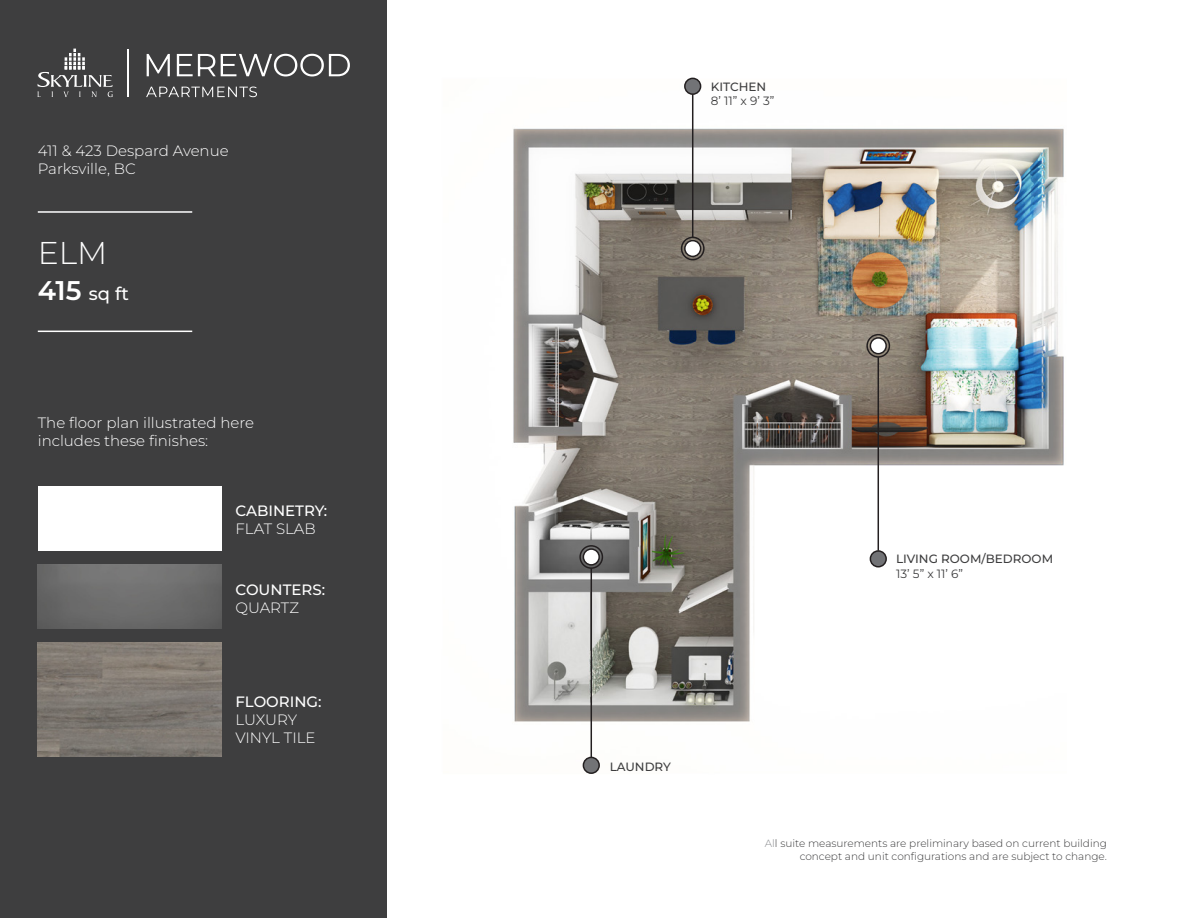
<style>
.page{position:relative;width:1188px;height:918px;background:#fff}
.page>*{position:absolute;margin:0;border:0;box-sizing:border-box;transform-origin:0 0}
.t1{font:300 31.5px "Montserrat";color:#fff}
.t2{font:500 18px "Montserrat";color:#fff}
.t3{font:300 15px/18px "Montserrat";color:#fff}
.t4{font:500 15px "Montserrat";color:#fff}
.t5{font:500 12px "Montserrat";color:#3e3e3f}
.t6{font:12px "Montserrat";color:#3e3e3f}
.t7{font:300 10.5px/12.6px "Montserrat";color:#3e3e3f;text-align:right}
.s1{font-weight:600;font-size:27px}
.s2{color:#8b8d90}
</style>
<div class="page">
<img style="left:513px;top:77px;width:551px;height:697px">
<div style="left:0;top:0;width:386px;height:918px;background:#3e3e3f"></div>
<div style="left:870px;top:338px;width:16px;height:16px;background:#fff;border-radius:50%"></div>
<div style="left:870px;top:337px;width:17px;height:17px;border:2px solid #231f20;border-radius:50%"></div>
<div style="left:870px;top:551px;width:16px;height:16px;background:#727376;border-radius:50%"></div>
<div style="left:870px;top:550px;width:17px;height:18px;border:2px solid #231f20;border-radius:50%"></div>
<div style="left:866px;top:334px;width:24px;height:24px;border:2px solid #231f20;border-radius:50%"></div>
<hr style="left:878px;top:357px;width:1px;height:194px;background:#231f20">
<div style="left:685px;top:241px;width:16px;height:15px;background:#fff;border-radius:50%"></div>
<div style="left:684px;top:240px;width:17px;height:17px;border:2px solid #231f20;border-radius:50%"></div>
<div style="left:685px;top:78px;width:16px;height:16px;background:#727376;border-radius:50%"></div>
<div style="left:684px;top:78px;width:17px;height:17px;border:2px solid #231f20;border-radius:50%"></div>
<div style="left:681px;top:237px;width:24px;height:23px;border:2px solid #231f20;border-radius:50%"></div>
<hr style="left:692px;top:94px;width:1px;height:143px;background:#231f20">
<svg style="left:38px;top:49px;width:75px;height:48px"></svg>
<svg style="left:147px;top:54px;width:23px;height:22px"></svg>
<svg style="left:177px;top:54px;width:173px;height:22px"></svg>
<svg style="left:146px;top:87px;width:111px;height:10px"></svg>
<hr style="left:127px;top:49px;width:1px;height:48px;background:#fff">
<div style="left:583px;top:549px;width:16px;height:16px;background:#fff;border-radius:50%"></div>
<div style="left:583px;top:548px;width:17px;height:18px;border:2px solid #231f20;border-radius:50%"></div>
<div style="left:583px;top:757px;width:16px;height:16px;background:#727376;border-radius:50%"></div>
<div style="left:583px;top:757px;width:17px;height:17px;border:2px solid #231f20;border-radius:50%"></div>
<div style="left:579px;top:545px;width:24px;height:24px;border:2px solid #231f20;border-radius:50%"></div>
<hr style="left:591px;top:568px;width:1px;height:189px;background:#231f20">
<hr style="left:38px;top:211px;width:154px;height:2px;background:#fff">
<hr style="left:38px;top:331px;width:154px;height:1px;background:#fff">
<div style="left:38px;top:486px;width:183px;height:65px;background:#fff"></div>
<img style="left:38px;top:564px;width:183px;height:65px">
<img style="left:38px;top:642px;width:183px;height:115px">
<p class="t3" style="left:38px;top:141px;width:192px">411 &amp; 423 Despard Avenue<br>Parksville, BC</p>
<p class="t1" style="left:38px;top:232px;width:71px">ELM</p>
<p class="t2" style="left:38px;top:282px;width:93px"><span class="s1">415</span> sq ft</p>
<p class="t3" style="left:38px;top:413px;width:218px">The floor plan illustrated here includes these finishes:</p>
<p class="t4" style="left:235px;top:501px;width:93px">CABINETRY:</p>
<p class="t3" style="left:235px;top:520px;width:82px">FLAT SLAB</p>
<p class="t4" style="left:235px;top:579px;width:91px">COUNTERS:</p>
<p class="t3" style="left:235px;top:598px;width:65px">QUARTZ</p>
<p class="t4" style="left:235px;top:692px;width:88px">FLOORING:</p>
<p class="t3" style="left:235px;top:711px;width:63px">LUXURY</p>
<p class="t3" style="left:235px;top:729px;width:82px">VINYL TILE</p>
<p class="t5" style="left:711px;top:78px;width:57px">KITCHEN</p>
<p class="t6" style="left:711px;top:93px;width:65px">8’ 11” x 9’ 3”</p>
<p class="t5" style="left:610px;top:758px;width:63px">LAUNDRY</p>
<p class="t5" style="left:896px;top:551px;width:159px">LIVING ROOM/BEDROOM</p>
<p class="t6" style="left:896px;top:566px;width:69px">13’ 5” x 11’ 6”</p>
<p class="t7" style="left:765px;top:837px;width:344px"><span class="s2">Al</span>l suite measurements are preliminary based on current building concept and unit configurations and are subject to change.</p>
</div>
